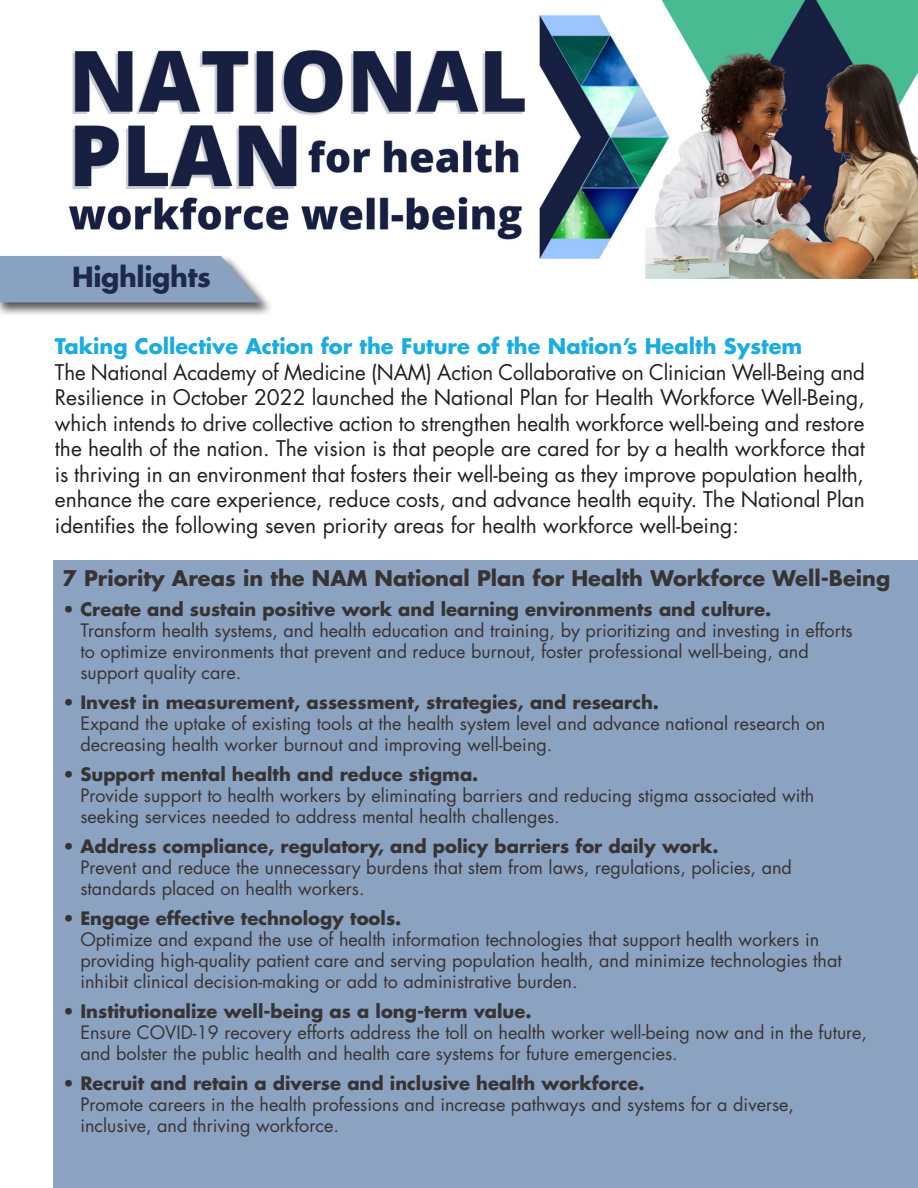
<style>
.page{position:relative;width:918px;height:1188px;background:#fff}
.page>*{position:absolute;margin:0;border:0;box-sizing:border-box;transform-origin:0 0}
.t1{font:700 27px "Futura Std";letter-spacing:-.01em;color:#131d40}
.Body_Text{font:21px/25.5px "Futura Std";color:#231f20;text-align:justify}
.t2{font:700 21px "Futura Std";color:#231f20}
.Body_Text-2{font:700 21px "Futura Std";color:#18ace2}
.t3{font:18px/21px "Futura Std";color:#231f20}
.t4{font:700 18px "Futura Std";color:#231f20}
</style>
<div class="page">
<img style="left:69px;top:0;width:849px;height:279px">
<div style="left:53px;top:560px;width:865px;height:628px;background:#8ba2c0"></div>
<div style="left:0;top:254px;width:274px;height:63px;background:#231f20;opacity:.75"></div>
<svg style="left:0;top:256px;width:275px;height:46px"></svg>
<div style="left:0;top:256px;width:220px;height:40px;background:#89a2c0"></div>
<h1 class="t1" style="left:72px;top:259px;width:141px">Highlights</h1>
<p class="Body_Text-2" style="left:55px;top:332px;width:749px">Taking Collective Action for the Future of the Nation’s Health System</p>
<p class="Body_Text" style="left:55px;top:360px;width:812px">The National Academy of Medicine (NAM) Action Collaborative on Clinician Well-Being and Resilience in October 2022 launched the National Plan for Health Workforce Well-Being, which intends to drive collective action to strengthen health workforce well-being and restore the health of the nation. The vision is that people are cared for by a health workforce that is thriving in an environment that fosters their well-being as they improve population health, enhance the care experience, reduce costs, and advance health equity. The National Plan identifies the following seven priority areas for health workforce well-being:</p>
<p class="t2" style="left:62px;top:564px;width:829px">7 Priority Areas in the NAM National Plan for Health Workforce Well-Being</p>
<p class="t4" style="left:62px;top:597px;width:710px">• Create and sustain positive work and learning environments and culture.</p>
<p class="t3" style="left:80px;top:620px;width:774px">Transform health systems, and health education and training, by prioritizing and investing in efforts to optimize environments that prevent and reduce burnout, foster professional well-being, and support quality care.</p>
<p class="t4" style="left:62px;top:690px;width:598px">• Invest in measurement, assessment, strategies, and research.</p>
<p class="t3" style="left:80px;top:713px;width:746px">Expand the uptake of existing tools at the health system level and advance national research on decreasing health worker burnout and improving well-being.</p>
<p class="t4" style="left:62px;top:762px;width:418px">• Support mental health and reduce stigma.</p>
<p class="t3" style="left:80px;top:785px;width:736px">Provide support to health workers by eliminating barriers and reducing stigma associated with seeking services needed to address mental health challenges.</p>
<p class="t4" style="left:62px;top:834px;width:658px">• Address compliance, regulatory, and policy barriers for daily work.</p>
<p class="t3" style="left:80px;top:857px;width:713px">Prevent and reduce the unnecessary burdens that stem from laws, regulations, policies, and standards placed on health workers.</p>
<p class="t4" style="left:62px;top:906px;width:341px">• Engage effective technology tools.</p>
<p class="t3" style="left:80px;top:929px;width:763px">Optimize and expand the use of health information technologies that support health workers in providing high-quality patient care and serving population health, and minimize technologies that inhibit clinical decision-making or add to administrative burden.</p>
<p class="t4" style="left:62px;top:999px;width:471px">• Institutionalize well-being as a long-term value.</p>
<p class="t3" style="left:80px;top:1022px;width:788px">Ensure COVID-19 recovery efforts address the toll on health worker well-being now and in the future, and bolster the public health and health care systems for future emergencies.</p>
<p class="t4" style="left:62px;top:1071px;width:584px">• Recruit and retain a diverse and inclusive health workforce.</p>
<p class="t3" style="left:80px;top:1094px;width:715px">Promote careers in the health professions and increase pathways and systems for a diverse, inclusive, and thriving workforce.</p>
</div>
